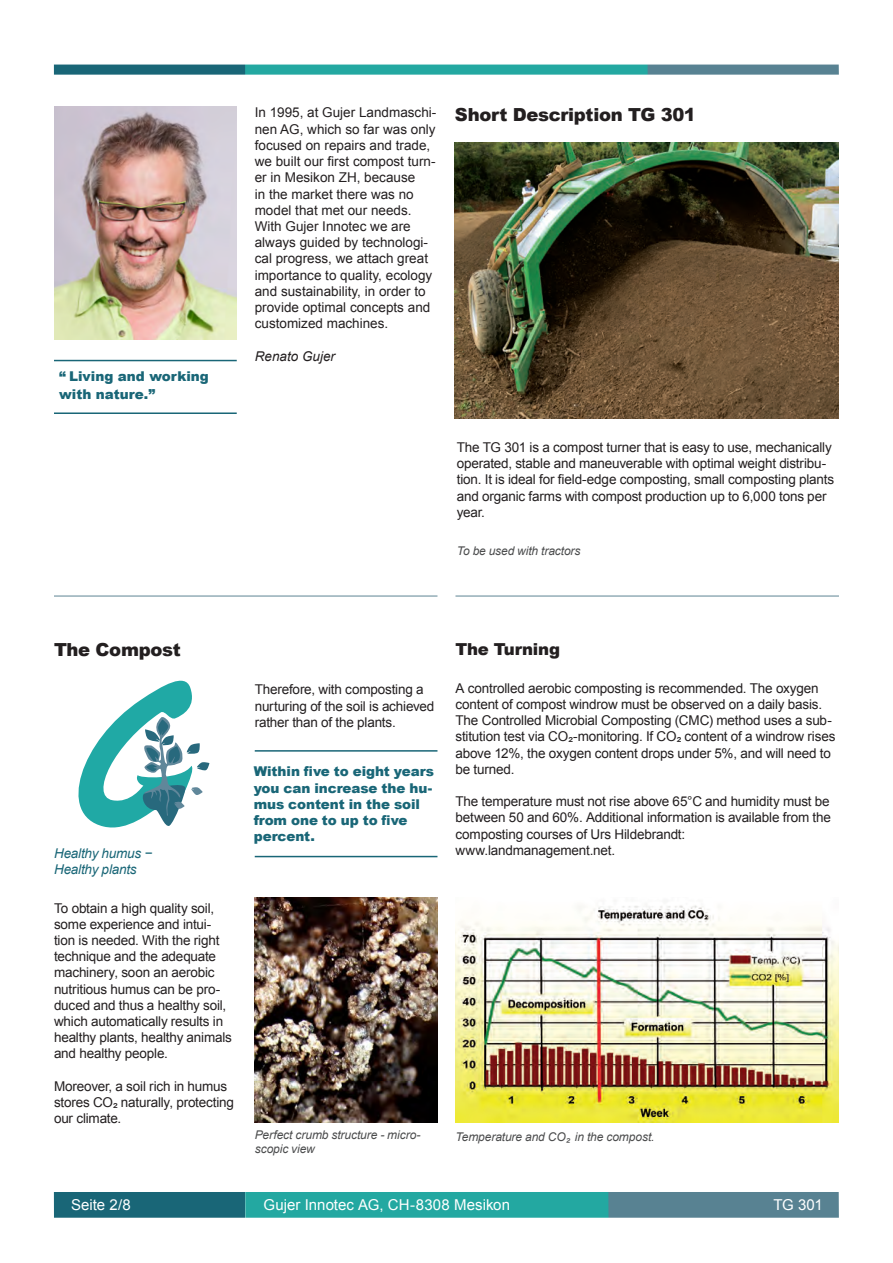
<style>
.page{position:relative;width:893px;height:1263px;background:#fff}
.page>*{position:absolute;margin:0;border:0;box-sizing:border-box;transform-origin:0 0}
.t1{font:900 18px "Arial";letter-spacing:-.015em;color:#231f20}
.t2{font:900 16.5px "Arial";letter-spacing:-.015em;color:#231f20}
.t3{font:15px "Arial";letter-spacing:.005em;color:#fff}
.t4{font:13.5px/16.2px "Arial";letter-spacing:-.01em;color:#231f20}
.t5{font:900 13.5px/16.2px "Arial";letter-spacing:-.005em;color:#196677}
.t6{font:italic 13.5px "Arial";letter-spacing:-.015em;color:#196677}
.t7{font:italic 13.5px "Arial";color:#231f20}
.t8{font:italic 12px/14.4px "Arial";letter-spacing:-.005em;color:#4b4c4d}
</style>
<div class="page">
<div style="left:547px;top:64px;width:292px;height:12px;background:#588292"></div>
<div style="left:241px;top:64px;width:407px;height:25px;background:#23a8a1"></div>
<div style="left:54px;top:1192px;width:191px;height:37px;background:#196677"></div>
<div style="left:547px;top:1192px;width:292px;height:27px;background:#588292"></div>
<div style="left:245px;top:1192px;width:364px;height:37px;background:#23a8a1"></div>
<div style="left:47px;top:1218px;width:820px;height:22px;background:#fff"></div>
<div style="left:54px;top:64px;width:191px;height:30px;background:#196677"></div>
<div style="left:29px;top:42px;width:820px;height:23px;background:#fff;border:2px solid #fff"></div>
<div style="left:36px;top:75px;width:820px;height:22px;background:#fff"></div>
<img style="left:455px;top:143px;width:383px;height:275px">
<img style="left:54px;top:106px;width:183px;height:233px">
<hr style="left:54px;top:360px;width:183px;height:1px;background:#196677">
<hr style="left:54px;top:412px;width:183px;height:2px;background:#196677">
<img style="left:455px;top:905px;width:384px;height:217px">
<img style="left:255px;top:898px;width:182px;height:225px">
<hr style="left:255px;top:750px;width:182px;height:2px;background:#196677">
<hr style="left:255px;top:856px;width:182px;height:1px;background:#196677">
<svg style="left:78px;top:680px;width:131px;height:148px"></svg>
<hr style="left:54px;top:596px;width:383px;height:1px;background:#5d8493">
<hr style="left:455px;top:596px;width:384px;height:1px;background:#5d8493">
<p class="t5" style="left:59px;top:367px;width:151px;line-height:18px">“ Living and working with nature.”</p>
<p class="t4" style="left:255px;top:105px;width:183px">In 1995, at Gujer Landmaschi&shy;nen AG, which so far was only focused on repairs and trade, we built our first compost turn&shy;er in Mesikon ZH, because<br>in the market there was no model that met our needs.<br>With Gujer Innotec we are always guided by technologi&shy;cal progress, we attach great importance to quality, ecology and sustainability, in order to provide optimal concepts and customized machines.</p>
<p class="t7" style="left:255px;top:347px;width:82px">Renato Gujer</p>
<p class="t1" style="left:455px;top:101px;width:242px">Short Description TG 301</p>
<p class="t4" style="left:457px;top:439px;width:379px">The TG 301 is a compost turner that is easy to use, mechanically operated, stable and maneuverable with optimal weight distribu&shy;tion. It is ideal for field-edge composting, small composting plants and organic farms with compost production up to 6,000 tons per year.</p>
<p class="t8" style="left:457px;top:543px;width:125px">To be used with tractors</p>
<p class="t1" style="left:54px;top:637px;width:128px">The Compost</p>
<p class="t6" style="left:54px;top:845px;width:100px">Healthy humus −</p>
<p class="t6" style="left:54px;top:861px;width:84px">Healthy plants</p>
<p class="t4" style="left:54px;top:900px;width:179px">To obtain a high quality soil, some experience and intui&shy;tion is needed. With the right technique and the adequate machinery, soon an aerobic nutritious humus can be pro&shy;duced and thus a healthy soil, which automatically results in healthy plants, healthy animals and healthy people.</p>
<p class="t4" style="left:54px;top:1078px;width:182px">Moreover, a soil rich in humus stores CO² naturally, protecting our climate.</p>
<p class="t4" style="left:255px;top:682px;width:181px">Therefore, with composting a nurturing of the soil is achieved rather than of the plants.</p>
<p class="t5" style="left:254px;top:763px;width:182px">Within five to eight years you can increase the hu&shy;mus content in the soil from one to up to five percent.</p>
<p class="t8" style="left:255px;top:1127px;width:167px">Perfect crumb structure - micro&shy;scopic view</p>
<p class="t2" style="left:455px;top:637px;width:106px">The Turning</p>
<p class="t4" style="left:455px;top:680px;width:381px">A controlled aerobic composting is recommended. The oxygen content of compost windrow must be observed on a daily basis.<br>The Controlled Microbial Composting (CMC) method uses a sub&shy;stitution test via CO²-monitoring. If CO² content of a windrow rises above 12%, the oxygen content drops under 5%, and will need to be turned.</p>
<p class="t4" style="left:455px;top:793px;width:377px;text-align:justify">The temperature must not rise above 65°C and humidity must be between 50 and 60%. Additional information is available from the composting courses of Urs Hildebrandt:</p>
<p class="t4" style="left:455px;top:842px;width:161px">www.landmanagement.net.</p>
<p class="t8" style="left:455px;top:1130px;width:112px">Temperature and CO</p>
<p class="t8" style="left:565px;top:1136px;width:5px">²</p>
<p class="t8" style="left:575px;top:1130px;width:81px">in the compost.</p>
<p class="t3" style="left:71px;top:1194px;width:61px">Seite 2/8</p>
<p class="t3" style="left:264px;top:1194px;width:248px">Gujer Innotec AG, CH-8308 Mesikon</p>
<p class="t3" style="left:773px;top:1194px;width:51px">TG 301</p>
</div>
